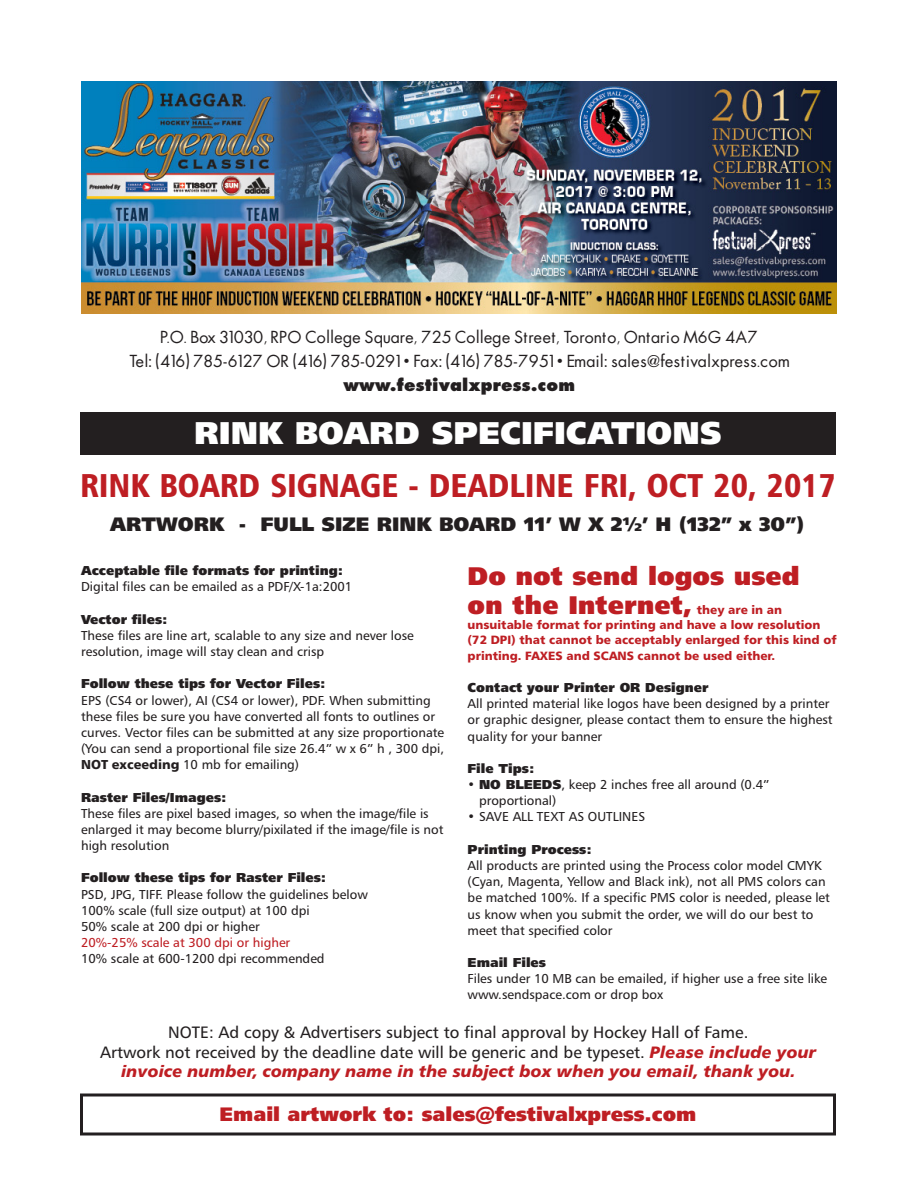
<style>
.page{position:relative;width:918px;height:1188px;background:#fff}
.page>*{position:absolute;margin:0;border:0;box-sizing:border-box;transform-origin:0 0}
.t1{font:33px "Humanist 777 BT Black Condensed B";color:#be1e23}
.t2{font:31.5px "Humanist 777 BT Extra Black B";color:#fff}
.t3{font:25.5px/28.5px "Humanist 777 BT Extra Black B";color:#be1e23}
.t4{font:19.5px "Humanist 777 BT Extra Black B";color:#231f20}
.t5{font:19.5px "Humanist 777 BT Extra Black B";color:#be1e23}
.t6{font:16.5px/19.5px "Humanist 777 BT Roman B";color:#231f20;text-align:center}
.t7{font:16.5px "Futura";letter-spacing:.01em;color:#231f20}
.t8{font:800 16.5px "Futura";letter-spacing:.01em;color:#231f20}
.t9{font:12.9px/16.2px "Humanist 777 BT Roman B";color:#231f20}
.t10{font:12.9px "Humanist 777 BT Extra Black B";color:#231f20}
.t11{font:12.9px "Humanist 777 BT Roman B";color:#be1e23}
.t12{font:12px/15px "Humanist 777 BT Black B";color:#be1e23}
.s1{font-family:"Humanist 777 BT Black B"}
.s2{font-family:"Humanist 777 BT Black B";font-size:12px}
.s3{font-family:"Humanist 777 BT Extra Black B"}
.s4{font-family:"Humanist 777 BT Black Italic B";color:#be1e23}
</style>
<div class="page">
<div style="left:80px;top:412px;width:756px;height:43px;background:#231f20"></div>
<div style="left:80px;top:1094px;width:756px;height:42px;border:3px solid #231f20"></div>
<img style="left:81px;top:81px;width:756px;height:233px">
<p class="t7" style="left:161px;top:327px;width:599px">P.O. Box 31030, RPO College Square, 725 College Street, Toronto, Ontario M6G 4A7</p>
<p class="t7" style="left:129px;top:351px;width:662px">Tel: (416) 785-6127 OR (416) 785-0291 • Fax: (416) 785-7951 • Email: sales@festivalxpress.com</p>
<p class="t8" style="left:343px;top:375px;width:233px">www.festivalxpress.com</p>
<p class="t2" style="left:194px;top:413px;width:529px">RINK BOARD SPECIFICATIONS</p>
<p class="t1" style="left:80px;top:464px;width:758px">RINK BOARD SIGNAGE - DEADLINE FRI, OCT 20, 2017</p>
<p class="t4" style="left:110px;top:511px;width:696px">ARTWORK - FULL SIZE RINK BOARD 11’ W X 2½’ H (132” x 30”)</p>
<p class="t10" style="left:81px;top:562px;width:264px">Acceptable file formats for printing:</p>
<p class="t9" style="left:81px;top:578px;width:273px">Digital files can be emailed as a PDF/X-1a:2001</p>
<p class="t10" style="left:81px;top:611px;width:88px">Vector files:</p>
<p class="t9" style="left:81px;top:627px;width:334px">These files are line art, scalable to any size and never lose resolution, image will stay clean and crisp</p>
<p class="t10" style="left:81px;top:676px;width:246px">Follow these tips for Vector Files:</p>
<p class="t9" style="left:81px;top:692px;width:365px">EPS (CS4 or lower), AI (CS4 or lower), PDF. When submitting these files be sure you have converted all fonts to outlines or curves. Vector files can be submitted at any size proportionate (You can send a proportional file size 26.4” w x 6” h , 300 dpi, <span class="s1">NOT exceeding</span> 10 mb for emailing)</p>
<p class="t10" style="left:81px;top:789px;width:147px">Raster Files/Images:</p>
<p class="t9" style="left:81px;top:805px;width:364px">These files are pixel based images, so when the image/file is enlarged it may become blurry/pixilated if the image/file is not high resolution</p>
<p class="t10" style="left:81px;top:870px;width:247px">Follow these tips for Raster Files:</p>
<p class="t9" style="left:81px;top:886px;width:288px">PSD, JPG, TIFF. Please follow the guidelines below</p>
<p class="t9" style="left:81px;top:902px;width:230px">100% scale (full size output) at 100 dpi</p>
<p class="t9" style="left:81px;top:918px;width:180px">50% scale at 200 dpi or higher</p>
<p class="t11" style="left:81px;top:935px;width:211px">20%-25% scale at 300 dpi or higher</p>
<p class="t9" style="left:81px;top:951px;width:245px">10% scale at 600-1200 dpi recommended</p>
<p class="t3" style="left:468px;top:561px;width:334px">Do not send logos used on the Internet, <span class="s2">they are in an</span></p>
<p class="t12" style="left:468px;top:617px;width:371px">unsuitable format for printing and have a low resolution (72 DPI) that cannot be acceptably enlarged for this kind of</p>
<p class="t12" style="left:468px;top:648px;width:309px">printing. FAXES and SCANS cannot be used either.</p>
<p class="t10" style="left:468px;top:679px;width:242px">Contact your Printer OR Designer</p>
<p class="t9" style="left:468px;top:695px;width:366px">All printed material like logos have been designed by a printer or graphic designer, please contact them to ensure the highest quality for your banner</p>
<p class="t10" style="left:468px;top:760px;width:68px">File Tips:</p>
<p class="t9" style="left:479px;top:776px;width:292px;text-indent:-11px">• <span class="s3">NO BLEEDS</span>, keep 2 inches free all around (0.4” proportional)</p>
<p class="t9" style="left:468px;top:809px;width:179px">• SAVE ALL TEXT AS OUTLINES</p>
<p class="t10" style="left:468px;top:841px;width:126px">Printing Process:</p>
<p class="t9" style="left:468px;top:857px;width:364px">All products are printed using the Process color model CMYK (Cyan, Magenta, Yellow and Black ink), not all PMS colors can be matched 100%. If a specific PMS color is needed, please let us know when you submit the order, we will do our best to meet that specified color</p>
<p class="t10" style="left:468px;top:954px;width:80px">Email Files</p>
<p class="t9" style="left:468px;top:970px;width:361px">Files under 10 MB can be emailed, if higher use a free site like www.sendspace.com or drop box</p>
<p class="t6" style="left:100px;top:1022px;width:718px">NOTE: Ad copy &amp; Advertisers subject to final approval by Hockey Hall of Fame.<br>Artwork not received by the deadline date will be generic and be typeset. <span class="s4">Please include your invoice number, company name in the subject box when you email, thank you.</span></p>
<p class="t5" style="left:220px;top:1102px;width:478px">Email artwork to: sales@festivalxpress.com</p>
</div>
